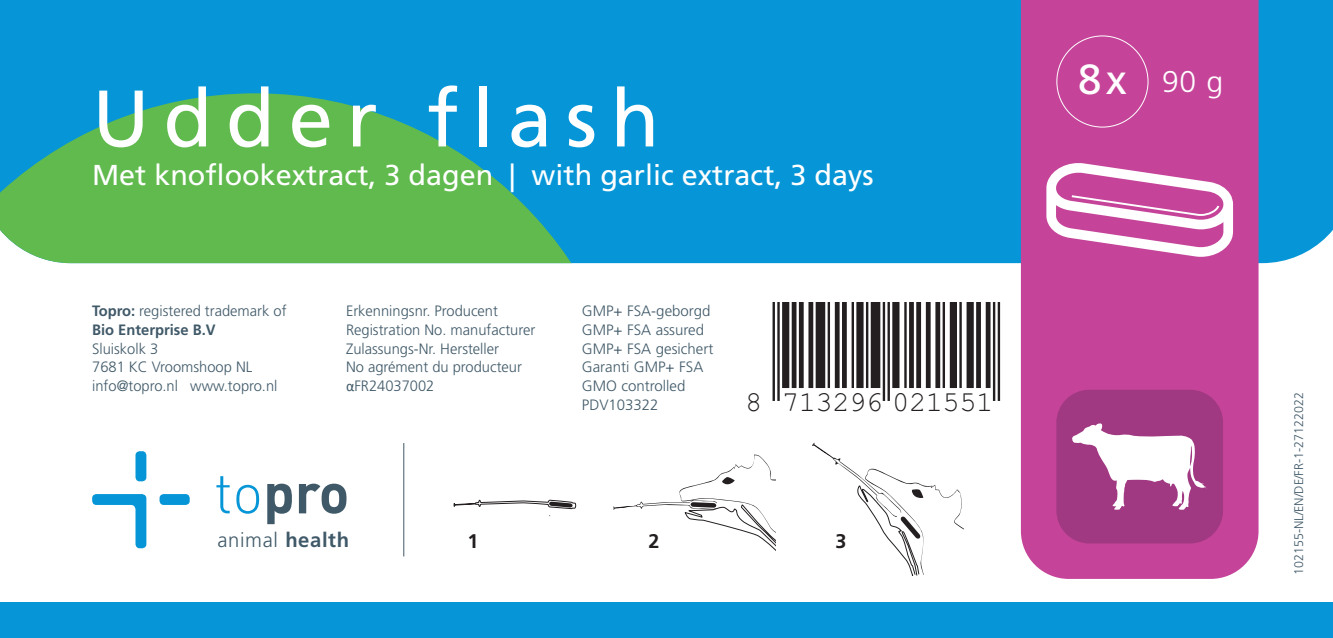
<style>
.page{position:relative;width:1333px;height:638px;background:#fff}
.page>*{position:absolute;margin:0;border:0;box-sizing:border-box;transform-origin:0 0}
.t1{font:80px "Frutiger LT Std";letter-spacing:.17em;color:#fff}
.t2{font:42px "Frutiger LT Std";color:#fff}
.t3{font:300 30px "Frutiger LT Std";color:#fff}
.t4{font:28.75px "Frutiger LT Std";color:#fff}
.t5{font:28.75px "Helvetica";letter-spacing:-.015em;color:#231f20}
.t6{font:300 20.5px "Frutiger LT Std";letter-spacing:.03em;color:#405968}
.t7{font:700 19.75px "Frutiger LT Std";color:#231f20}
.platte_tekst_achter{font:300 15px "Frutiger LT Std";color:#405968}
.platte_tekst_achter-2{font:700 15px "Frutiger LT Std";color:#405968}
.t8{font:300 12.5px "Frutiger LT Std";color:#405968}
.s1{font-weight:700}
.s2{font-family:"Calibri";font-weight:400}
</style>
<div class="page">
<div style="left:0;top:0;width:1332px;height:263px;background:#0696d7"></div>
<div style="left:1020px;top:0;width:238px;height:579px;background:#c54499"></div>
<div style="left:1056px;top:390px;width:166px;height:153px;background:#a03882;border-radius:33px"></div>
<svg style="left:1072px;top:423px;width:135px;height:87px"></svg>
<hr style="left:403px;top:443px;width:1px;height:113px;background:#405968">
<svg style="left:613px;top:454px;width:162px;height:96px"></svg>
<svg style="left:454px;top:499px;width:122px;height:17px"></svg>
<svg style="left:812px;top:443px;width:151px;height:132px"></svg>
<svg style="left:267px;top:483px;width:79px;height:41px"></svg>
<svg style="left:216px;top:476px;width:43px;height:38px"></svg>
<div style="left:135px;top:451px;width:11px;height:30px;background:#0696d7;border-radius:4px"></div>
<div style="left:159px;top:494px;width:31px;height:11px;background:#0696d7;border-radius:4px"></div>
<svg style="left:92px;top:494px;width:54px;height:54px"></svg>
<div style="left:0;top:602px;width:1332px;height:36px;background:#0696d7"></div>
<svg style="left:0;top:93px;width:634px;height:170px;background:#44ae7a"></svg>
<svg style="left:1046px;top:161px;width:186px;height:96px"></svg>
<hr style="left:772px;top:303px;width:3px;height:98px;background:#231f20">
<hr style="left:777px;top:303px;width:2px;height:98px;background:#231f20">
<div style="left:782px;top:303px;width:7px;height:85px;background:#231f20"></div>
<div style="left:791px;top:303px;width:5px;height:85px;background:#231f20"></div>
<div style="left:798px;top:303px;width:5px;height:85px;background:#231f20"></div>
<div style="left:808px;top:303px;width:5px;height:85px;background:#231f20"></div>
<div style="left:815px;top:303px;width:10px;height:85px;background:#231f20"></div>
<hr style="left:827px;top:303px;width:3px;height:85px;background:#231f20">
<div style="left:834px;top:303px;width:5px;height:85px;background:#231f20"></div>
<hr style="left:842px;top:303px;width:4px;height:85px;background:#231f20">
<hr style="left:851px;top:303px;width:3px;height:85px;background:#231f20">
<div style="left:856px;top:303px;width:7px;height:85px;background:#231f20"></div>
<hr style="left:866px;top:303px;width:2px;height:85px;background:#231f20">
<div style="left:870px;top:303px;width:10px;height:85px;background:#231f20"></div>
<hr style="left:882px;top:303px;width:3px;height:98px;background:#231f20">
<hr style="left:887px;top:303px;width:2px;height:98px;background:#231f20">
<div style="left:892px;top:303px;width:7px;height:85px;background:#231f20"></div>
<hr style="left:904px;top:303px;width:2px;height:85px;background:#231f20">
<svg style="left:909px;top:303px;width:4px;height:85px"></svg>
<div style="left:916px;top:303px;width:5px;height:85px;background:#231f20"></div>
<div style="left:925px;top:303px;width:5px;height:85px;background:#231f20"></div>
<div style="left:935px;top:303px;width:5px;height:85px;background:#231f20"></div>
<hr style="left:942px;top:303px;width:3px;height:85px;background:#231f20">
<div style="left:949px;top:303px;width:7px;height:85px;background:#231f20"></div>
<hr style="left:959px;top:303px;width:2px;height:85px;background:#231f20">
<div style="left:966px;top:303px;width:7px;height:85px;background:#231f20"></div>
<svg style="left:976px;top:303px;width:4px;height:85px"></svg>
<div style="left:985px;top:303px;width:5px;height:85px;background:#231f20"></div>
<hr style="left:992px;top:303px;width:3px;height:98px;background:#231f20">
<hr style="left:997px;top:303px;width:3px;height:98px;background:#231f20">
<p class="t1" style="left:92px;top:72px;width:569px">Udder flash</p>
<p class="t4" style="left:92px;top:158px;width:783px">Met knoflookextract, 3 dagen | with garlic extract, 3 days</p>
<p class="platte_tekst_achter" style="left:92px;top:302px;width:196px"><span class="s1">Topro:</span> registered trademark of</p>
<p class="platte_tekst_achter-2" style="left:92px;top:321px;width:125px">Bio Enterprise B.V</p>
<p class="platte_tekst_achter" style="left:92px;top:340px;width:68px">Sluiskolk 3</p>
<p class="platte_tekst_achter" style="left:92px;top:359px;width:162px">7681 KC Vroomshoop NL</p>
<p class="platte_tekst_achter" style="left:92px;top:377px;width:187px">info@topro.nl www.topro.nl</p>
<p class="platte_tekst_achter" style="left:346px;top:302px;width:153px">Erkenningsnr. Producent</p>
<p class="platte_tekst_achter" style="left:346px;top:321px;width:191px">Registration No. manufacturer</p>
<p class="platte_tekst_achter" style="left:346px;top:340px;width:155px">Zulassungs-Nr. Hersteller</p>
<p class="platte_tekst_achter" style="left:346px;top:359px;width:177px">No agrément du producteur</p>
<p class="platte_tekst_achter" style="left:346px;top:377px;width:90px"><span class="s2">α</span>FR24037002</p>
<p class="platte_tekst_achter" style="left:582px;top:302px;width:130px">GMP+ FSA-geborgd</p>
<p class="platte_tekst_achter" style="left:582px;top:321px;width:124px">GMP+ FSA assured</p>
<p class="platte_tekst_achter" style="left:582px;top:340px;width:133px">GMP+ FSA gesichert</p>
<p class="platte_tekst_achter" style="left:582px;top:359px;width:123px">Garanti GMP+ FSA</p>
<p class="platte_tekst_achter" style="left:582px;top:377px;width:105px">GMO controlled</p>
<p class="platte_tekst_achter" style="left:582px;top:396px;width:78px">PDV103322</p>
<p class="t5" style="left:745px;top:384px;width:249px">8 713296 021551</p>
<p class="t6" style="left:217px;top:528px;width:133px">animal <span class="s1">health</span></p>
<p class="t7" style="left:467px;top:530px;width:12px">1</p>
<p class="t7" style="left:648px;top:530px;width:12px">2</p>
<p class="t7" style="left:835px;top:530px;width:12px">3</p>
<p class="t2" style="left:1078px;top:55px;width:50px">8x</p>
<p class="t3" style="left:1161px;top:64px;width:63px">90 g</p>
<p class="t8" style="left:1291px;top:575px;width:184px;rotate:-90deg">102155-NL/EN/DE/FR-1-27122022</p>
</div>
